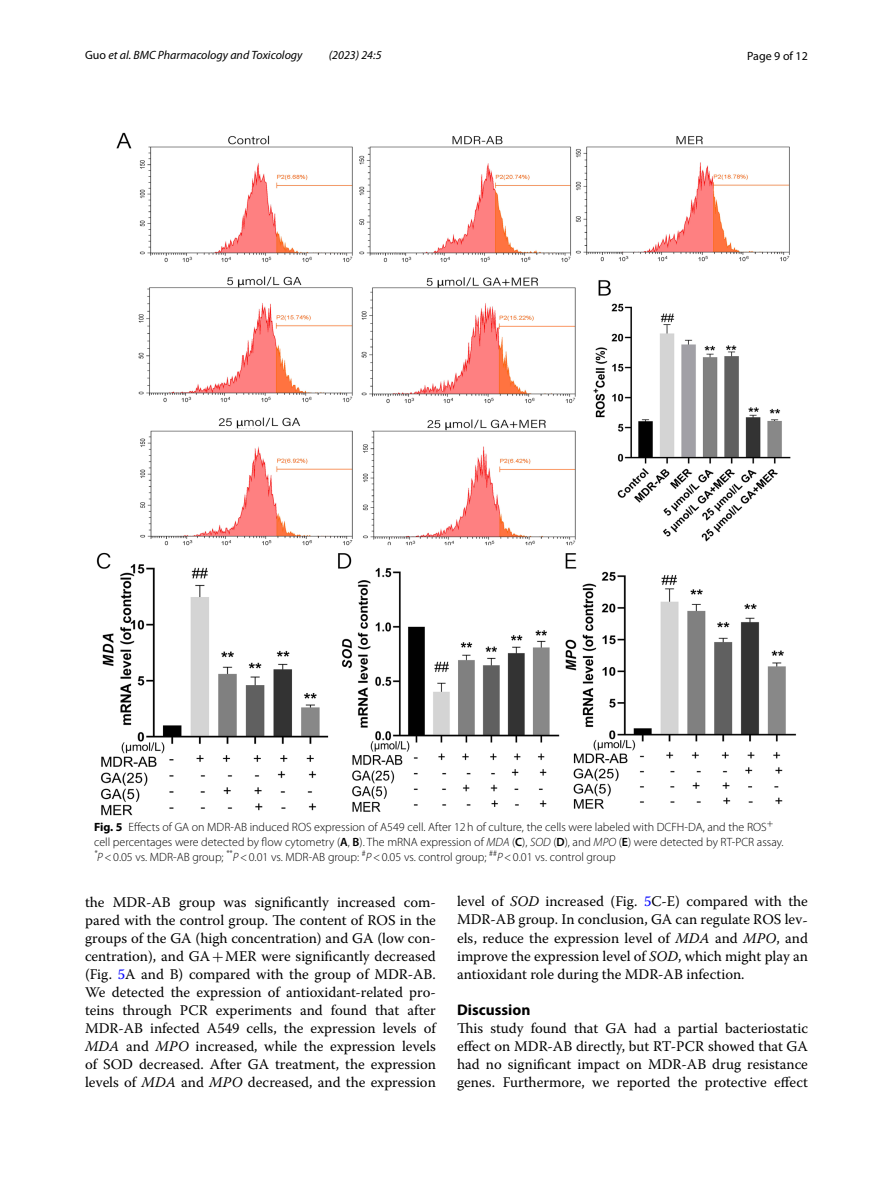
<style>
.page{position:relative;width:893px;height:1187px;background:#fff}
.page>*{position:absolute;margin:0;border:0;box-sizing:border-box;transform-origin:0 0}
.t1{font:700 15.45px "Myriad Pro";color:#000}
.t2{font:14.7px/18px "Warnock Pro";color:#000;text-align:justify}
.t3{font:300 12px/15px "Myriad Pro";color:#000}
.t4{font:italic 12px "Myriad Pro";color:#000}
.t5{font:12px "Myriad Pro";color:#000}
.s1{font-style:normal}
.s2{font-weight:700}
.s3{font-weight:600}
.s4{font-style:italic}
.s5{font-family:"MTSY"}
.s6{color:#00f}
</style>
<div class="page">
<img style="left:96px;top:133px;width:700px;height:682px">
<p class="t4" style="left:85px;top:48px;width:219px"><span class="s1">Guo</span> et al. BMC Pharmacology and Toxicology</p>
<p class="t4" style="left:329px;top:48px;width:54px">(2023) 24:5</p>
<p class="t5" style="left:747px;top:48px;width:62px">Page 9 of 12</p>
<p class="t3" style="left:94px;top:819px;width:691px"><span class="s2">Fig. 5</span> Effects of GA on MDR-AB induced ROS expression of A549 cell. After 12h of culture, the cells were labeled with DCFH-DA, and the ROS<sup>+ </sup>cell percentages were detected by flow cytometry (<span class="s3">A</span>, <span class="s3">B</span>). The mRNA expression of <span class="s4">MDA</span> (<span class="s3">C</span>), <span class="s4">SOD</span> (<span class="s3">D</span>), and <span class="s4">MPO</span> (<span class="s3">E</span>) were detected by RT-PCR assay. <sup>*</sup><span class="s4">P</span>&lt;0.05 vs. MDR-AB group; <sup>**</sup><span class="s4">P</span>&lt;0.01 vs. MDR-AB group: <sup>#</sup><span class="s4">P</span>&lt;0.05 vs. control group; <sup>##</sup><span class="s4">P</span>&lt;0.01 vs. control group</p>
<p class="t2" style="left:85px;top:892px;width:352px">the MDR-AB group was significantly increased com&shy;pared with the control group. The content of ROS in the groups of the GA (high concentration) and GA (low con&shy;centration), and GA<span class="s5">+</span>MER were significantly decreased (Fig. <span class="s6">5</span>A and B) compared with the group of MDR-AB.<br>We detected the expression of antioxidant-related pro&shy;teins through PCR experiments and found that after MDR-AB infected A549 cells, the expression levels of <span class="s4">MDA</span> and <span class="s4">MPO</span> increased, while the expression levels of SOD decreased. After GA treatment, the expression levels of <span class="s4">MDA</span> and <span class="s4">MPO</span> decreased, and the expression</p>
<p class="t2" style="left:457px;top:892px;width:352px">level of <span class="s4">SOD</span> increased (Fig. <span class="s6">5</span>C-E) compared with the MDR-AB group. In conclusion, GA can regulate ROS lev&shy;els, reduce the expression level of <span class="s4">MDA</span> and <span class="s4">MPO</span>, and improve the expression level of <span class="s4">SOD</span>, which might play an antioxidant role during the MDR-AB infection.</p>
<p class="t1" style="left:457px;top:999px;width:75px">Discussion</p>
<p class="t2" style="left:457px;top:1018px;width:352px">This study found that GA had a partial bacteriostatic effect on MDR-AB directly, but RT-PCR showed that GA had no significant impact on MDR-AB drug resistance genes. Furthermore, we reported the protective effect</p>
</div>
